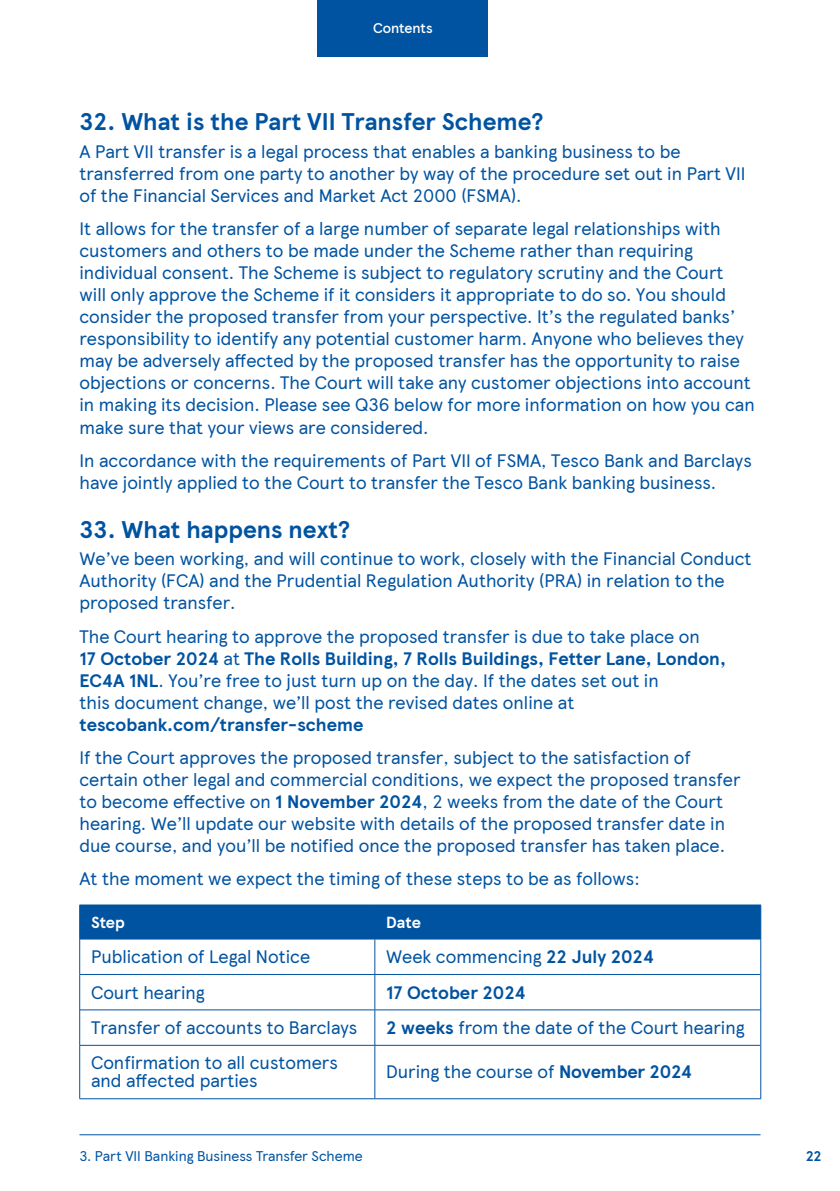
<style>
.page{position:relative;width:840px;height:1191px;background:#fff}
.page>*{position:absolute;margin:0;border:0;box-sizing:border-box;transform-origin:0 0}
.t1{font:700 24px "TESCO Modern";color:#0053a1}
.t2{font:18px/22px "TESCO Modern";color:#0053a1}
.t3{font:700 18px "TESCO Modern";color:#0053a1}
.t4{font:700 16px "TESCO Modern";color:#fff}
.t5{font:14px "TESCO Modern";color:#0053a1}
.t6{font:500 14px "TESCO Modern";color:#fff}
.t7{font:700 14px "TESCO Modern";color:#0053a1}
.s1{font-weight:700}
</style>
<div class="page">
<hr style="left:79px;top:1134px;width:681px;height:1px;background:#0053a1">
<div style="left:317px;top:0;width:170px;height:57px;background:#0053a1"></div>
<div style="left:80px;top:905px;width:680px;height:33px;background:#0053a1"></div>
<hr style="left:80px;top:974px;width:294px;height:1px;background:#0053a1">
<hr style="left:80px;top:1009px;width:294px;height:1px;background:#0053a1">
<hr style="left:80px;top:1045px;width:294px;height:1px;background:#0053a1">
<hr style="left:79px;top:1098px;width:295px;height:1px;background:#0053a1">
<hr style="left:374px;top:939px;width:1px;height:35px;background:#0053a1">
<hr style="left:374px;top:974px;width:1px;height:35px;background:#0053a1">
<hr style="left:374px;top:1010px;width:1px;height:35px;background:#0053a1">
<hr style="left:374px;top:1045px;width:1px;height:53px;background:#0053a1">
<hr style="left:79px;top:904px;width:295px;height:1px;background:#0053a1">
<hr style="left:374px;top:904px;width:386px;height:1px;background:#0053a1">
<hr style="left:80px;top:938px;width:294px;height:1px;background:#0053a1">
<hr style="left:374px;top:938px;width:386px;height:1px;background:#0053a1">
<hr style="left:374px;top:974px;width:386px;height:1px;background:#0053a1">
<hr style="left:374px;top:1009px;width:386px;height:1px;background:#0053a1">
<hr style="left:374px;top:1045px;width:386px;height:1px;background:#0053a1">
<hr style="left:374px;top:1098px;width:386px;height:1px;background:#0053a1">
<hr style="left:79px;top:905px;width:1px;height:34px;background:#0053a1">
<hr style="left:760px;top:905px;width:1px;height:34px;background:#0053a1">
<hr style="left:79px;top:939px;width:1px;height:35px;background:#0053a1">
<hr style="left:760px;top:939px;width:1px;height:35px;background:#0053a1">
<hr style="left:79px;top:974px;width:1px;height:36px;background:#0053a1">
<hr style="left:760px;top:974px;width:1px;height:36px;background:#0053a1">
<hr style="left:79px;top:1010px;width:1px;height:35px;background:#0053a1">
<hr style="left:760px;top:1010px;width:1px;height:35px;background:#0053a1">
<hr style="left:79px;top:1045px;width:1px;height:53px;background:#0053a1">
<hr style="left:760px;top:1045px;width:1px;height:53px;background:#0053a1">
<p class="t6" style="left:373px;top:18px;width:61px">Contents</p>
<h1 class="t1" style="left:79px;top:104px;width:465px">32. What is the Part VII Transfer Scheme?</h1>
<p class="t2" style="left:79px;top:140px;width:667px">A Part VII transfer is a legal process that enables a banking business to be transferred from one party to another by way of the procedure set out in Part VII of the Financial Services and Market Act 2000 (FSMA).</p>
<p class="t2" style="left:79px;top:217px;width:676px">It allows for the transfer of a large number of separate legal relationships with customers and others to be made under the Scheme rather than requiring individual consent. The Scheme is subject to regulatory scrutiny and the Court<br>will only approve the Scheme if it considers it appropriate to do so. You should consider the proposed transfer from your perspective. It’s the regulated banks’ responsibility to identify any potential customer harm. Anyone who believes they may be adversely affected by the proposed transfer has the opportunity to raise objections or concerns. The Court will take any customer objections into account in making its decision. Please see Q36 below for more information on how you can make sure that your views are considered.</p>
<p class="t2" style="left:79px;top:448px;width:673px">In accordance with the requirements of Part VII of FSMA, Tesco Bank and Barclays have jointly applied to the Court to transfer the Tesco Bank banking business.</p>
<h1 class="t1" style="left:79px;top:511px;width:272px">33. What happens next?</h1>
<p class="t2" style="left:79px;top:547px;width:673px">We’ve been working, and will continue to work, closely with the Financial Conduct<br>Authority (FCA) and the Prudential Regulation Authority (PRA) in relation to the proposed transfer.</p>
<p class="t2" style="left:79px;top:624px;width:647px">The Court hearing to approve the proposed transfer is due to take place on<br><span class="s1">17 October 2024</span> at <span class="s1">The Rolls Building, 7 Rolls Buildings, Fetter Lane, London, EC4A 1NL</span>. You’re free to just turn up on the day. If the dates set out in<br>this document change, we’ll post the revised dates online at</p>
<p class="t3" style="left:79px;top:710px;width:285px">tescobank.com/transfer-scheme</p>
<p class="t2" style="left:79px;top:745px;width:662px">If the Court approves the proposed transfer, subject to the satisfaction of certain other legal and commercial conditions, we expect the proposed transfer to become effective on <span class="s1">1 November 2024</span>, 2 weeks from the date of the Court hearing. We’ll update our website with details of the proposed transfer date in due course, and you’ll be notified once the proposed transfer has taken place.</p>
<p class="t2" style="left:79px;top:867px;width:561px">At the moment we expect the timing of these steps to be as follows:</p>
<p class="t4" style="left:91px;top:910px;width:35px">Step</p>
<p class="t4" style="left:386px;top:910px;width:36px">Date</p>
<p class="t2" style="left:91px;top:944px;width:220px">Publication of Legal Notice</p>
<p class="t2" style="left:386px;top:944px;width:269px">Week commencing <span class="s1">22 July 2024</span></p>
<p class="t2" style="left:91px;top:980px;width:115px">Court hearing</p>
<p class="t3" style="left:386px;top:978px;width:141px">17 October 2024</p>
<p class="t2" style="left:91px;top:1015px;width:267px">Transfer of accounts to Barclays</p>
<p class="t2" style="left:386px;top:1015px;width:359px"><span class="s1">2 weeks</span> from the date of the Court hearing</p>
<p class="t2" style="left:91px;top:1053px;width:248px;line-height:18px">Confirmation to all customers and affected parties</p>
<p class="t2" style="left:386px;top:1060px;width:307px">During the course of <span class="s1">November 2024</span></p>
<p class="t5" style="left:79px;top:1145px;width:284px">3. Part VII Banking Business Transfer Scheme</p>
<p class="t7" style="left:805px;top:1145px;width:17px">22</p>
</div>
